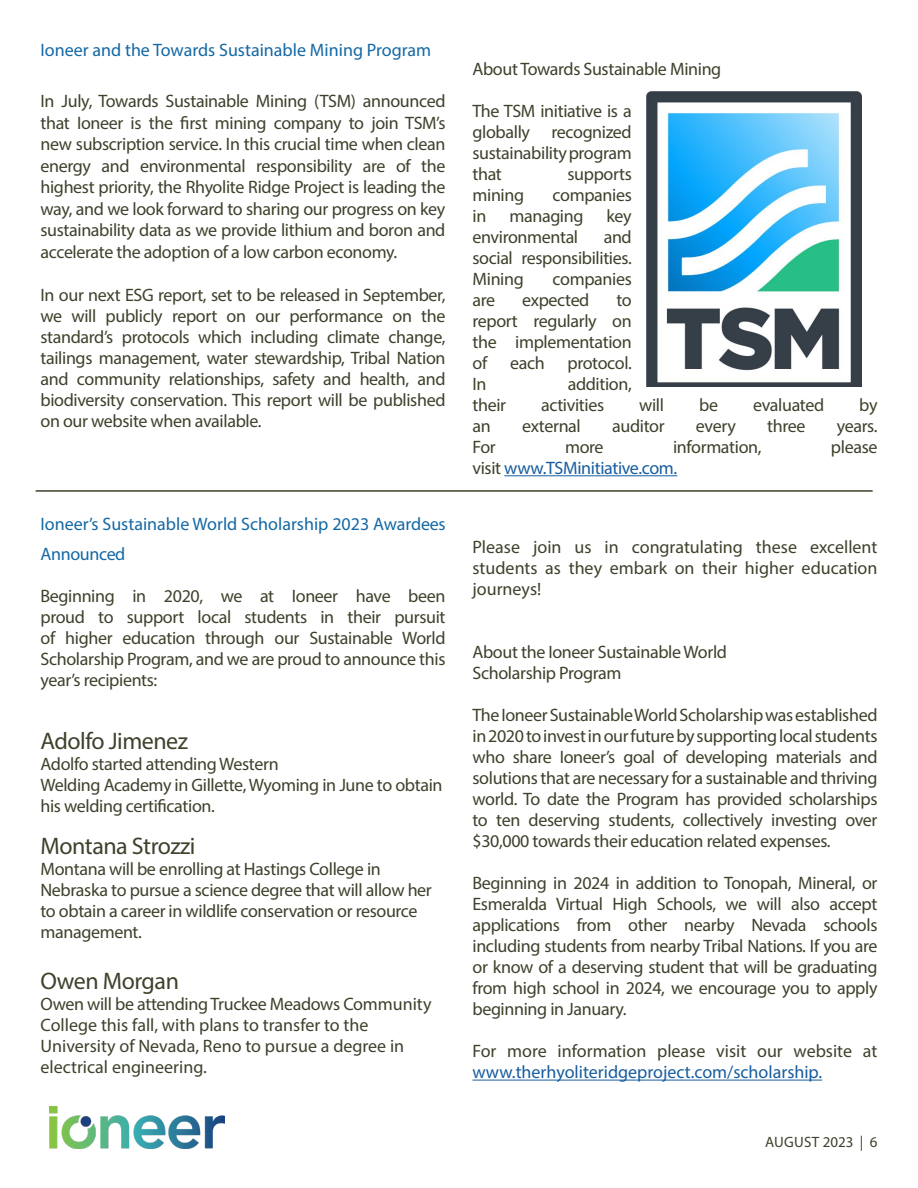
<style>
.page{position:relative;width:918px;height:1188px;background:#fff}
.page>*{position:absolute;margin:0;border:0;box-sizing:border-box;transform-origin:0 0}
.t1{font:24px "Myriad Pro";letter-spacing:-.02em;color:#3e412b}
.t2{font:18px/21px "Myriad Pro";letter-spacing:-.02em;color:#3e412b;text-align:justify}
.t3{font:18px/21px "Myriad Pro";color:#3e412b}
.t4{font:18px/30px "Myriad Pro";color:#1468a5}
.t5{font:18px/21px "Myriad Pro";color:#175d9e}
.t6{font:18px "Myriad Pro";letter-spacing:-.02em;color:#175d9e}
.t7{font:15px "Myriad Pro";letter-spacing:.02em;color:#3e412b}
.s1{color:#3e412b}
</style>
<div class="page">
<img style="left:50px;top:1107px;width:175px;height:42px">
<hr style="left:504px;top:475px;width:173px;height:1px;background:#175d9e">
<hr style="left:472px;top:1080px;width:350px;height:1px;background:#175d9e">
<hr style="left:36px;top:490px;width:837px;height:2px;background:#3e412b">
<img style="left:646px;top:92px;width:215px;height:295px">
<p class="t4" style="left:40px;top:35px;width:392px">Ioneer and the Towards Sustainable Mining Program</p>
<p class="t2" style="left:40px;top:90px;width:407px;line-height:21.5px">In July, Towards Sustainable Mining (TSM) announced that Ioneer is the first mining company to join TSM’s new subscription service. In this crucial time when clean energy and environmental responsibility are of the highest priority, the Rhyolite Ridge Project is leading the way, and we look forward to sharing our progress on key sustainability data as we provide lithium and boron and accelerate the adoption of a low carbon economy.</p>
<p class="t2" style="left:40px;top:284px;width:407px">In our next ESG report, set to be released in September, we will publicly report on our performance on the standard’s protocols which including climate change, tailings management, water stewardship, Tribal Nation and community relationships, safety and health, and biodiversity conservation. This report will be published on our website when available.</p>
<p class="t4" style="left:40px;top:508px;width:407px">Ioneer’s Sustainable World Scholarship 2023 Awardees<br>Announced</p>
<p class="t2" style="left:40px;top:586px;width:407px">Beginning in 2020, we at Ioneer have been proud to support local students in their pursuit of higher education through our Sustainable World Scholarship Program, and we are proud to announce this year’s recipients:</p>
<p class="t1" style="left:40px;top:726px;width:149px">Adolfo Jimenez</p>
<p class="t2" style="left:40px;top:754px;width:404px;text-align:left">Adolfo started attending Western<br>Welding Academy in Gillette, Wyoming in June to obtain his welding certification.</p>
<p class="t1" style="left:40px;top:831px;width:157px">Montana Strozzi</p>
<p class="t2" style="left:40px;top:859px;width:393px;text-align:left">Montana will be enrolling at Hastings College in Nebraska to pursue a science degree that will allow her to obtain a career in wildlife conservation or resource management.</p>
<p class="t1" style="left:40px;top:966px;width:140px">Owen Morgan</p>
<p class="t3" style="left:40px;top:994px;width:392px">Owen will be attending Truckee Meadows Community College this fall, with plans to transfer to the University of Nevada, Reno to pursue a degree in electrical engineering.</p>
<p class="t2" style="left:472px;top:58px;width:250px">About Towards Sustainable Mining</p>
<p class="t2" style="left:472px;top:100px;width:161px">The TSM initiative is a globally recognized sustainability program that</p>
<p class="t2" style="left:568px;top:163px;width:66px">supports</p>
<p class="t2" style="left:472px;top:184px;width:53px">mining</p>
<p class="t2" style="left:553px;top:184px;width:81px">companies</p>
<p class="t2" style="left:472px;top:205px;width:15px">in</p>
<p class="t2" style="left:509px;top:205px;width:76px">managing</p>
<p class="t2" style="left:607px;top:205px;width:27px">key</p>
<p class="t2" style="left:472px;top:226px;width:107px">environmental</p>
<p class="t2" style="left:472px;top:226px;width:161px;text-indent:131px">and social responsibilities.<br>Mining</p>
<p class="t2" style="left:553px;top:268px;width:81px">companies</p>
<p class="t2" style="left:472px;top:289px;width:24px">are</p>
<p class="t2" style="left:522px;top:289px;width:69px">expected</p>
<p class="t2" style="left:472px;top:289px;width:161px;text-indent:144px">to report regularly on the implementation of</p>
<p class="t2" style="left:510px;top:352px;width:36px">each</p>
<p class="t2" style="left:567px;top:352px;width:66px">protocol.</p>
<p class="t2" style="left:472px;top:373px;width:16px">In</p>
<p class="t2" style="left:568px;top:373px;width:66px">addition,</p>
<p class="t2" style="left:472px;top:394px;width:35px">their</p>
<p class="t2" style="left:541px;top:394px;width:65px">activities</p>
<p class="t2" style="left:639px;top:394px;width:26px">will</p>
<p class="t2" style="left:699px;top:394px;width:20px">be</p>
<p class="t2" style="left:753px;top:394px;width:73px">evaluated</p>
<p class="t2" style="left:859px;top:394px;width:20px">by</p>
<p class="t2" style="left:472px;top:415px;width:20px">an</p>
<p class="t2" style="left:522px;top:415px;width:60px">external</p>
<p class="t2" style="left:612px;top:415px;width:54px">auditor</p>
<p class="t2" style="left:696px;top:415px;width:41px">every</p>
<p class="t2" style="left:767px;top:415px;width:40px">three</p>
<p class="t2" style="left:837px;top:415px;width:42px">years.</p>
<p class="t2" style="left:472px;top:436px;width:25px">For</p>
<p class="t2" style="left:565px;top:436px;width:40px">more</p>
<p class="t2" style="left:673px;top:436px;width:90px">information,</p>
<p class="t2" style="left:831px;top:436px;width:48px">please</p>
<p class="t6" style="left:472px;top:457px;width:206px"><span class="s1">visit</span> www.TSMinitiative.com.</p>
<p class="t2" style="left:472px;top:536px;width:406px">Please join us in congratulating these excellent students as they embark on their higher education journeys!</p>
<p class="t2" style="left:472px;top:641px;width:256px">About the Ioneer Sustainable World<br>Scholarship Program</p>
<p class="t2" style="left:472px;top:704px;width:407px">The Ioneer Sustainable World Scholarship was established in 2020 to invest in our future by supporting local students who share Ioneer’s goal of developing materials and solutions that are necessary for a sustainable and thriving world. To date the Program has provided scholarships to ten deserving students, collectively investing over $30,000 towards their education related expenses.</p>
<p class="t2" style="left:472px;top:872px;width:407px">Beginning in 2024 in addition to Tonopah, Mineral, or Esmeralda Virtual High Schools, we will also accept applications from other nearby Nevada schools including students from nearby Tribal Nations. If you are or know of a deserving student that will be graduating from high school in 2024, we encourage you to apply beginning in January.</p>
<p class="t5" style="left:472px;top:1040px;width:407px"><span class="s1">For more information please visit our website at </span>www.therhyoliteridgeproject.com/scholarship.</p>
<p class="t7" style="left:765px;top:1133px;width:114px">AUGUST 2023 | 6</p>
</div>
